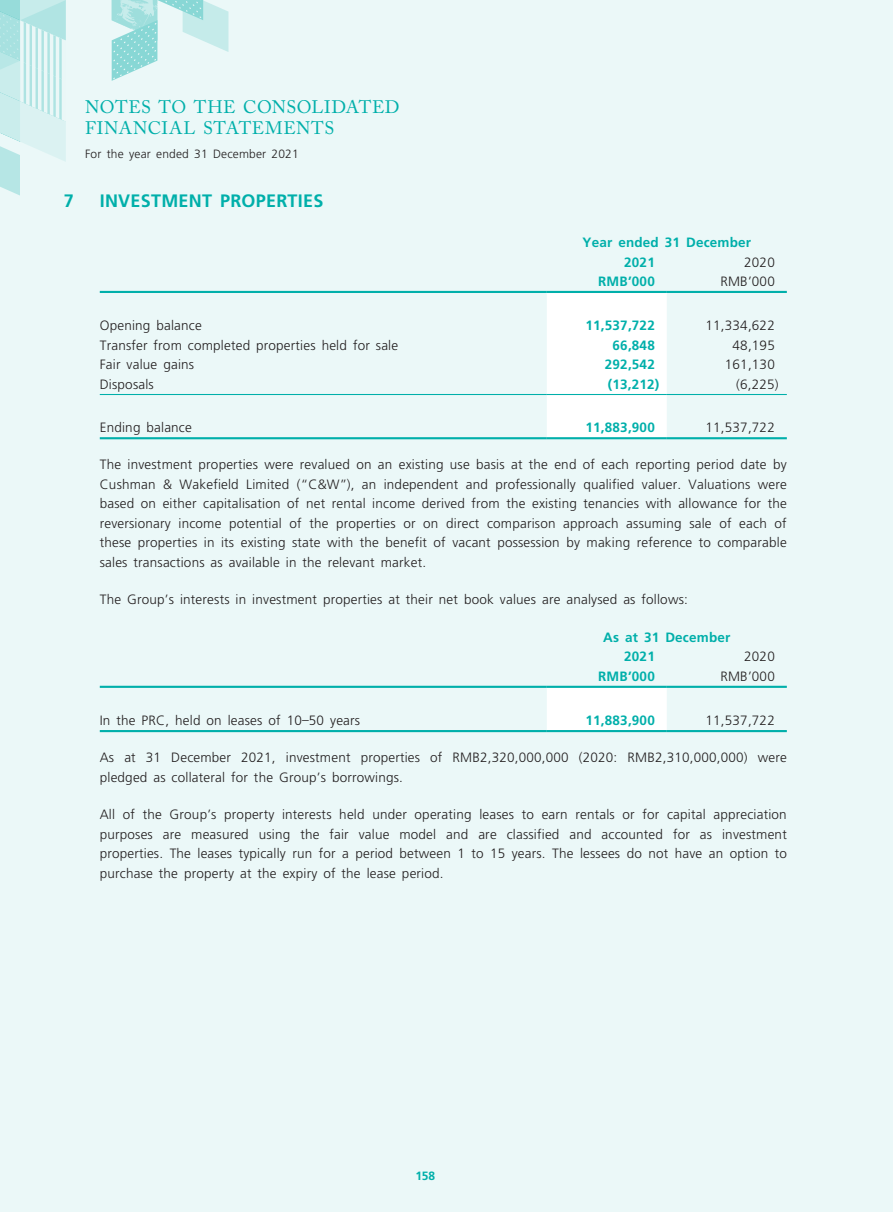
<style>
.page{position:relative;width:893px;height:1212px;background:#ebf8f8}
.page>*{position:absolute;margin:0;border:0;box-sizing:border-box;transform-origin:0 0}
.t1{font:18px/21.6px "Adobe Caslon Pro";letter-spacing:.03em;color:#00afaa}
._03_H1{font:700 18px "Frutiger LT Std";letter-spacing:.015em;color:#00afaa}
._12___P2{font:300 13.5px/19.5px "Frutiger LT Std";letter-spacing:.015em;color:#231f20;text-align:justify}
._15_Table_Stub{font:300 13.5px "Frutiger LT Std";letter-spacing:.015em;color:#231f20}
._01_Body_Text{font:700 13.5px "Frutiger LT Std";letter-spacing:.015em;color:#00afaa}
._01_Body_Text-2{font:300 13.5px "Frutiger LT Std";letter-spacing:.015em;color:#231f20}
.t2{font:300 12px "Frutiger LT Std";letter-spacing:.015em;color:#231f20}
.t3{font:700 12px "Frutiger LT Std";color:#00afaa}
</style>
<div class="page">
<svg style="left:0;top:0;width:263px;height:293px"></svg>
<div style="left:547px;top:293px;width:120px;height:144px;background:#fff"></div>
<hr style="left:100px;top:291px;width:447px;height:2px;background:#00afaa">
<hr style="left:547px;top:291px;width:120px;height:2px;background:#00afaa">
<hr style="left:667px;top:291px;width:120px;height:2px;background:#00afaa">
<hr style="left:100px;top:394px;width:447px;height:1px;background:#00afaa">
<hr style="left:547px;top:394px;width:120px;height:1px;background:#00afaa">
<hr style="left:667px;top:394px;width:120px;height:1px;background:#00afaa">
<hr style="left:100px;top:437px;width:447px;height:2px;background:#00afaa">
<hr style="left:547px;top:437px;width:120px;height:2px;background:#00afaa">
<hr style="left:667px;top:437px;width:120px;height:2px;background:#00afaa">
<div style="left:547px;top:688px;width:120px;height:42px;background:#fff"></div>
<hr style="left:100px;top:686px;width:447px;height:2px;background:#00afaa">
<hr style="left:547px;top:686px;width:120px;height:2px;background:#00afaa">
<hr style="left:667px;top:686px;width:120px;height:2px;background:#00afaa">
<hr style="left:100px;top:730px;width:447px;height:2px;background:#00afaa">
<hr style="left:547px;top:730px;width:120px;height:2px;background:#00afaa">
<hr style="left:667px;top:730px;width:120px;height:2px;background:#00afaa">
<h1 class="t1" style="left:85px;top:96px;width:316px">NOTES TO THE CONSOLIDATED<br>FINANCIAL STATEMENTS</h1>
<p class="t2" style="left:85px;top:147px;width:215px">For the year ended 31 December 2021</p>
<p class="_03_H1" style="left:64px;top:191px;width:12px">7</p>
<p class="_03_H1" style="left:100px;top:191px;width:225px">INVESTMENT PROPERTIES</p>
<p class="_01_Body_Text" style="left:582px;top:234px;width:170px">Year ended 31 December</p>
<p class="_01_Body_Text" style="left:624px;top:254px;width:32px">2021</p>
<p class="_01_Body_Text-2" style="left:744px;top:254px;width:32px">2020</p>
<p class="_01_Body_Text" style="left:598px;top:273px;width:58px">RMB’000</p>
<p class="_01_Body_Text-2" style="left:720px;top:274px;width:56px">RMB’000</p>
<p class="_15_Table_Stub" style="left:100px;top:318px;width:104px">Opening balance</p>
<p class="_01_Body_Text" style="left:586px;top:318px;width:71px">11,537,722</p>
<p class="_01_Body_Text-2" style="left:706px;top:318px;width:71px">11,334,622</p>
<p class="_15_Table_Stub" style="left:100px;top:337px;width:300px">Transfer from completed properties held for sale</p>
<p class="_01_Body_Text" style="left:613px;top:337px;width:44px">66,848</p>
<p class="_01_Body_Text-2" style="left:733px;top:337px;width:44px">48,195</p>
<p class="_15_Table_Stub" style="left:100px;top:357px;width:96px">Fair value gains</p>
<p class="_01_Body_Text" style="left:605px;top:357px;width:51px">292,542</p>
<p class="_01_Body_Text-2" style="left:725px;top:357px;width:51px">161,130</p>
<p class="_15_Table_Stub" style="left:100px;top:376px;width:56px">Disposals</p>
<p class="_01_Body_Text" style="left:608px;top:376px;width:53px">(13,212)</p>
<p class="_01_Body_Text-2" style="left:736px;top:376px;width:44px">(6,225)</p>
<p class="_15_Table_Stub" style="left:100px;top:420px;width:94px">Ending balance</p>
<p class="_01_Body_Text" style="left:586px;top:420px;width:71px">11,883,900</p>
<p class="_01_Body_Text-2" style="left:706px;top:420px;width:71px">11,537,722</p>
<p class="_12___P2" style="left:100px;top:455px;width:689px">The investment properties were revalued on an existing use basis at the end of each reporting period date by Cushman &amp; Wakefield Limited (“C&amp;W”), an independent and professionally qualified valuer. Valuations were based on either capitalisation of net rental income derived from the existing tenancies with allowance for the reversionary income potential of the properties or on direct comparison approach assuming sale of each of these properties in its existing state with the benefit of vacant possession by making reference to comparable sales transactions as available in the relevant market.</p>
<p class="_12___P2" style="left:100px;top:590px;width:590px">The Group’s interests in investment properties at their net book values are analysed as follows:</p>
<p class="_01_Body_Text" style="left:603px;top:629px;width:129px">As at 31 December</p>
<p class="_01_Body_Text" style="left:624px;top:649px;width:32px">2021</p>
<p class="_01_Body_Text-2" style="left:744px;top:649px;width:32px">2020</p>
<p class="_01_Body_Text" style="left:598px;top:668px;width:58px">RMB’000</p>
<p class="_01_Body_Text-2" style="left:720px;top:669px;width:56px">RMB’000</p>
<p class="_15_Table_Stub" style="left:100px;top:713px;width:262px">In the PRC, held on leases of 10–50 years</p>
<p class="_01_Body_Text" style="left:586px;top:712px;width:71px">11,883,900</p>
<p class="_01_Body_Text-2" style="left:706px;top:713px;width:71px">11,537,722</p>
<p class="_12___P2" style="left:100px;top:748px;width:688px">As at 31 December 2021, investment properties of RMB2,320,000,000 (2020: RMB2,310,000,000) were pledged as collateral for the Group’s borrowings.</p>
<p class="_12___P2" style="left:100px;top:805px;width:689px">All of the Group’s property interests held under operating leases to earn rentals or for capital appreciation purposes are measured using the fair value model and are classified and accounted for as investment properties. The leases typically run for a period between 1 to 15 years. The lessees do not have an option to purchase the property at the expiry of the lease period.</p>
<p class="t3" style="left:415px;top:1169px;width:21px">158</p>
</div>
